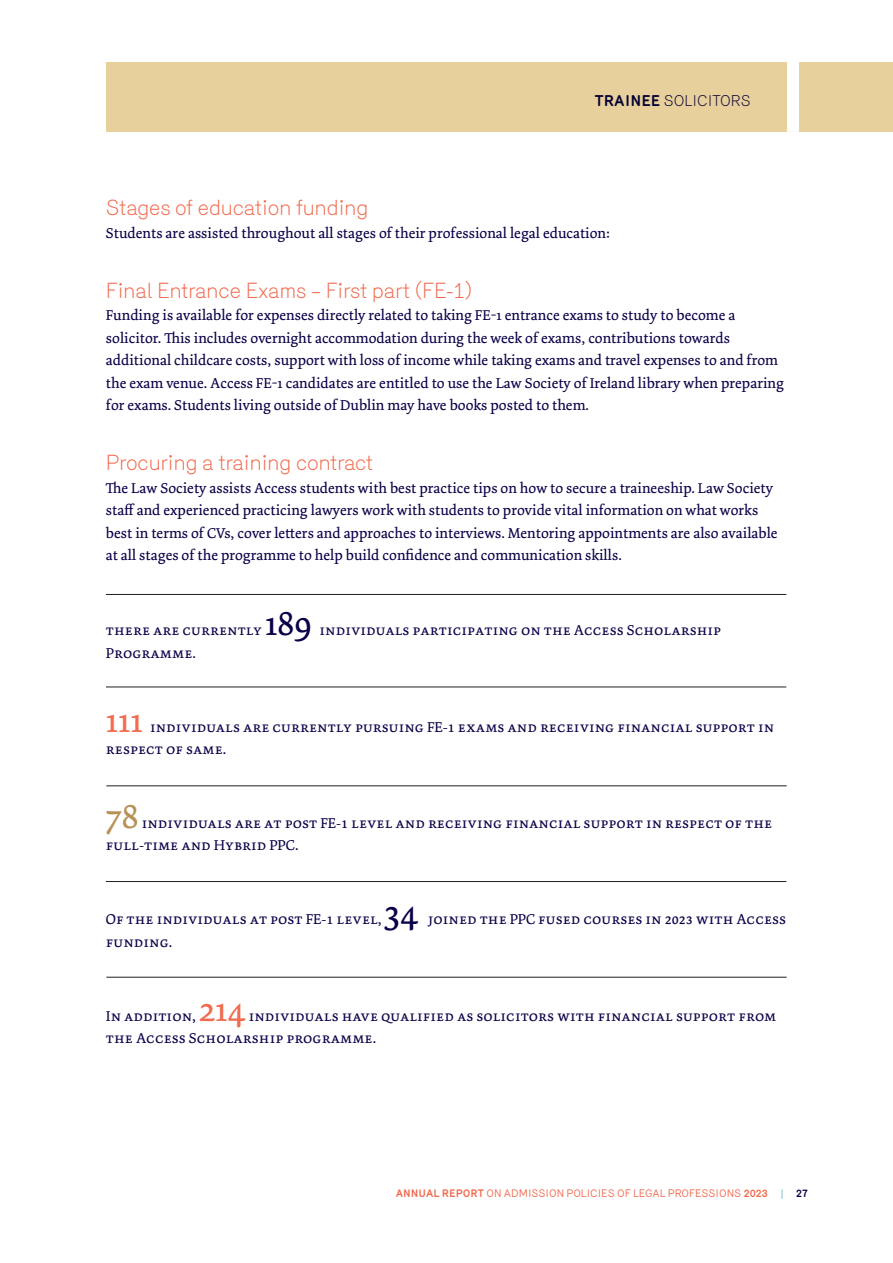
<style>
.page{position:relative;width:893px;height:1263px;background:#fff}
.page>*{position:absolute;margin:0;border:0;box-sizing:border-box;transform-origin:0 0}
.t1{font:36px "Dolly Pro";color:#f26b50}
.t2{font:36px "Dolly Pro";color:#090148}
.t3{font:36px "Dolly Pro";color:#b79256}
.t4{font:300 21px "Merkury";color:#f26b50}
.t5{font:15px/22.5px "Dolly Pro";color:#090148}
.t6{font:15px/22.5px "Dolly Pro Regular Small Caps";color:#090148}
.t7{font:300 15px "Merkury";color:#050033}
.t8{font:10.5px "Merkury";color:#f26b50}
.s1{font-weight:700}
.s2{font-weight:700;color:#96c8d7}
.s3{font-weight:700;color:#090148}
</style>
<div class="page">
<hr style="left:106px;top:594px;width:680px;height:1px;background:#231f20">
<hr style="left:106px;top:687px;width:680px;height:1px;background:#231f20">
<hr style="left:106px;top:785px;width:681px;height:1px;background:#231f20">
<hr style="left:106px;top:977px;width:681px;height:1px;background:#231f20">
<hr style="left:106px;top:881px;width:680px;height:1px;background:#231f20">
<div style="left:107px;top:62px;width:786px;height:70px;background:#e7d09b"></div>
<div style="left:787px;top:0;width:12px;height:132px;background:#fff"></div>
<p class="t7" style="left:595px;top:89px;width:157px"><span class="s1">TRAINEE</span> SOLICITORS</p>
<p class="t4" style="left:106px;top:192px;width:264px">Stages of education funding</p>
<p class="t5" style="left:106px;top:221px;width:506px">Students are assisted throughout all stages of their professional legal education:</p>
<p class="t4" style="left:106px;top:275px;width:368px">Final Entrance Exams – First part (FE-1)</p>
<p class="t5" style="left:106px;top:304px;width:680px">Funding is available for expenses directly related to taking FE-1 entrance exams to study to become a solicitor. This includes overnight accommodation during the week of exams, contributions towards additional childcare costs, support with loss of income while taking exams and travel expenses to and from the exam venue. Access FE-1 candidates are entitled to use the Law Society of Ireland library when preparing for exams. Students living outside of Dublin may have books posted to them.</p>
<p class="t4" style="left:106px;top:447px;width:269px">Procuring a training contract</p>
<p class="t5" style="left:106px;top:476px;width:673px">The Law Society assists Access students with best practice tips on how to secure a traineeship. Law Society staff and experienced practicing lawyers work with students to provide vital information on what works best in terms of CVs, cover letters and approaches to interviews. Mentoring appointments are also available at all stages of the programme to help build confidence and communication skills.</p>
<p class="t2" style="left:265px;top:600px;width:49px">189</p>
<p class="t6" style="left:106px;top:619px;width:158px">there are currently</p>
<p class="t6" style="left:106px;top:641px;width:92px">Programme.</p>
<p class="t6" style="left:320px;top:619px;width:403px">individuals participating on the Access Scholarship</p>
<p class="t1" style="left:106px;top:697px;width:39px">111</p>
<p class="t6" style="left:106px;top:715px;width:670px;text-indent:44px">individuals are currently pursuing FE-1 exams and receiving financial support in respect of same.</p>
<p class="t3" style="left:106px;top:793px;width:34px">78</p>
<p class="t6" style="left:106px;top:812px;width:668px;text-indent:36px">individuals are at post FE-1 level and receiving financial support in respect of the full-time and Hybrid PPC.</p>
<p class="t6" style="left:106px;top:908px;width:277px">Of the individuals at post FE-1 level,</p>
<p class="t2" style="left:385px;top:889px;width:35px">34</p>
<p class="t6" style="left:428px;top:908px;width:360px">joined the PPC fused courses in 2023 with Access</p>
<p class="t6" style="left:106px;top:931px;width:68px">funding.</p>
<p class="t6" style="left:106px;top:1004px;width:92px">In addition,</p>
<p class="t1" style="left:199px;top:986px;width:48px">214</p>
<p class="t6" style="left:106px;top:1004px;width:672px;text-indent:143px">individuals have qualified as solicitors with financial support from the Access Scholarship programme.</p>
<p class="t8" style="left:396px;top:1185px;width:414px"><span class="s1">ANNUAL REPORT</span> ON ADMISSION POLICIES OF LEGAL PROFESSIONS <span class="s1">2023</span> <span class="s2">|</span> <span class="s3">27</span></p>
</div>
